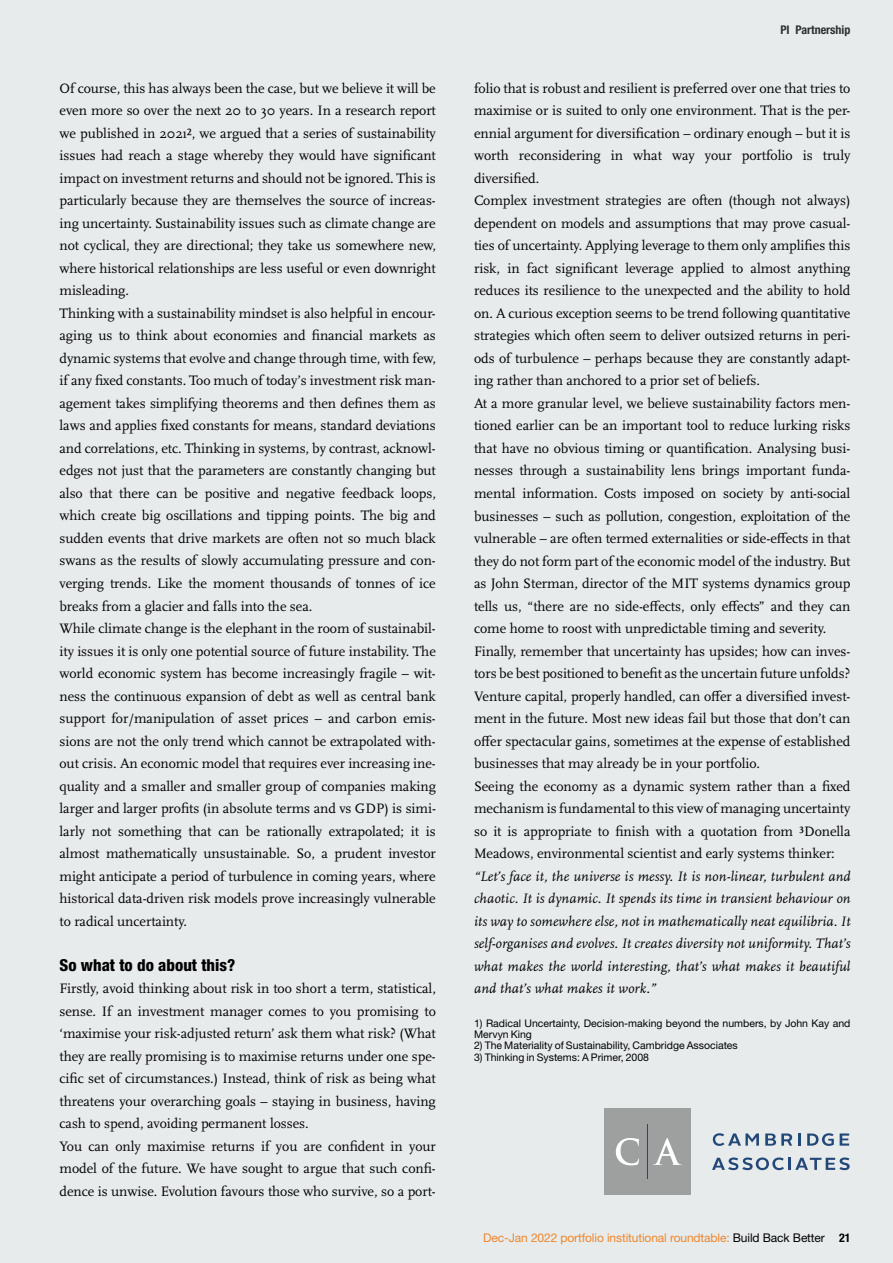
<style>
.page{position:relative;width:893px;height:1263px;background:#e8ebec}
.page>*{position:absolute;margin:0;border:0;box-sizing:border-box;transform-origin:0 0}
.t1{font:800 condensed 16.5px "Helvetica Neue LT Pro";color:#000}
.t2{font:14.25px/22.5px "Scala OT";letter-spacing:-.005em;color:#000}
.t3{font:italic 14.25px/22.5px "Scala OT";letter-spacing:.01em;color:#000;text-align:justify}
.t4{font:12px "Helvetica Neue LT Pro";letter-spacing:-.01em;color:#ee862b}
.t5{font:700 condensed 12px "Helvetica Neue LT Pro";color:#000}
.t6{font:10.5px/11.2px "Helvetica Neue LT Pro";color:#000}
.s1{color:#000}
.s2{font-weight:700;font-stretch:condensed;color:#000}
</style>
<div class="page">
<div style="left:604px;top:1108px;width:87px;height:87px;background:#9ea0a0"></div>
<svg style="left:713px;top:1133px;width:46px;height:13px"></svg>
<svg style="left:765px;top:1133px;width:27px;height:12px"></svg>
<svg style="left:799px;top:1133px;width:2px;height:13px"></svg>
<svg style="left:807px;top:1133px;width:27px;height:13px"></svg>
<svg style="left:840px;top:1133px;width:9px;height:13px"></svg>
<svg style="left:712px;top:1157px;width:138px;height:13px"></svg>
<hr style="left:647px;top:1124px;width:1px;height:55px;background:#224878">
<p class="t2" style="left:60px;top:77px;width:378px">Of course, this has always been the case, but we believe it will be even more so over the next 20 to 30 years. In a research report we published in 2021², we argued that a series of sustainability issues had reach a stage whereby they would have significant impact on investment returns and should not be ignored. This is particularly because they are themselves the source of increas&shy;ing uncertainty. Sustainability issues such as climate change are not cyclical, they are directional; they take us somewhere new, where historical relationships are less useful or even downright misleading.<br>Thinking with a sustainability mindset is also helpful in encour&shy;aging us to think about economies and financial markets as dynamic systems that evolve and change through time, with few, if any fixed constants. Too much of today’s investment risk man&shy;agement takes simplifying theorems and then defines them as laws and applies fixed constants for means, standard deviations and correlations, etc. Thinking in systems, by contrast, acknowl&shy;edges not just that the parameters are constantly changing but also that there can be positive and negative feedback loops, which create big oscillations and tipping points. The big and sudden events that drive markets are often not so much black swans as the results of slowly accumulating pressure and con&shy;verging trends. Like the moment thousands of tonnes of ice breaks from a glacier and falls into the sea.<br>While climate change is the elephant in the room of sustainabil&shy;ity issues it is only one potential source of future instability. The world economic system has become increasingly fragile – wit&shy;ness the continuous expansion of debt as well as central bank support for/manipulation of asset prices – and carbon emis&shy;sions are not the only trend which cannot be extrapolated with&shy;out crisis. An economic model that requires ever increasing ine&shy;quality and a smaller and smaller group of companies making larger and larger profits (in absolute terms and vs GDP) is simi&shy;larly not something that can be rationally extrapolated; it is almost mathematically unsustainable. So, a prudent investor might anticipate a period of turbulence in coming years, where historical data-driven risk models prove increasingly vulnerable to radical uncertainty.</p>
<p class="t1" style="left:60px;top:954px;width:177px">So what to do about this?</p>
<p class="t2" style="left:60px;top:977px;width:378px">Firstly, avoid thinking about risk in too short a term, statistical, sense. If an investment manager comes to you promising to ‘maximise your risk-adjusted return’ ask them what risk? (What they are really promising is to maximise returns under one spe&shy;cific set of circumstances.) Instead, think of risk as being what threatens your overarching goals – staying in business, having cash to spend, avoiding permanent losses.<br>You can only maximise returns if you are confident in your model of the future. We have sought to argue that such confi&shy;dence is unwise. Evolution favours those who survive, so a port-</p>
<p class="t5" style="left:780px;top:23px;width:72px">PI Partnership</p>
<p class="t2" style="left:474px;top:77px;width:378px">folio that is robust and resilient is preferred over one that tries to maximise or is suited to only one environment. That is the per&shy;ennial argument for diversification – ordinary enough – but it is worth reconsidering in what way your portfolio is truly diversified.<br>Complex investment strategies are often (though not always) dependent on models and assumptions that may prove casual&shy;ties of uncertainty. Applying leverage to them only amplifies this risk, in fact significant leverage applied to almost anything reduces its resilience to the unexpected and the ability to hold on. A curious exception seems to be trend following quantitative strategies which often seem to deliver outsized returns in peri&shy;ods of turbulence – perhaps because they are constantly adapt&shy;ing rather than anchored to a prior set of beliefs.<br>At a more granular level, we believe sustainability factors men&shy;tioned earlier can be an important tool to reduce lurking risks that have no obvious timing or quantification. Analysing busi&shy;nesses through a sustainability lens brings important funda&shy;mental information. Costs imposed on society by anti-social businesses – such as pollution, congestion, exploitation of the vulnerable – are often termed externalities or side-effects in that they do not form part of the economic model of the industry. But as John Sterman, director of the MIT systems dynamics group tells us, “there are no side-effects, only effects” and they can come home to roost with unpredictable timing and severity.<br>Finally, remember that uncertainty has upsides; how can inves&shy;tors be best positioned to benefit as the uncertain future unfolds?<br>Venture capital, properly handled, can offer a diversified invest&shy;ment in the future. Most new ideas fail but those that don’t can offer spectacular gains, sometimes at the expense of established businesses that may already be in your portfolio.<br>Seeing the economy as a dynamic system rather than a fixed mechanism is fundamental to this view of managing uncertainty so it is appropriate to finish with a quotation from ³Donella Meadows, environmental scientist and early systems thinker:</p>
<p class="t3" style="left:474px;top:865px;width:378px">“Let’s face it, the universe is messy. It is non-linear, turbulent and chaotic. It is dynamic. It spends its time in transient behaviour on its way to somewhere else, not in mathematically neat equilibria. It self-organises and evolves. It creates diversity not uniformity. That’s what makes the world interesting, that’s what makes it beautiful and that’s what makes it work.”</p>
<p class="t6" style="left:474px;top:1017px;width:378px">1) Radical Uncertainty, Decision-making beyond the numbers, by John Kay and<br>Mervyn King</p>
<p class="t6" style="left:474px;top:1040px;width:265px">2) The Materiality of Sustainability, Cambridge Associates</p>
<p class="t6" style="left:474px;top:1051px;width:176px">3) Thinking in Systems: A Primer, 2008</p>
<p class="t4" style="left:483px;top:1230px;width:369px">Dec-Jan 2022 portfolio institutional roundtable: <span class="s1">Build Back Better</span> <span class="s2">21</span></p>
</div>
